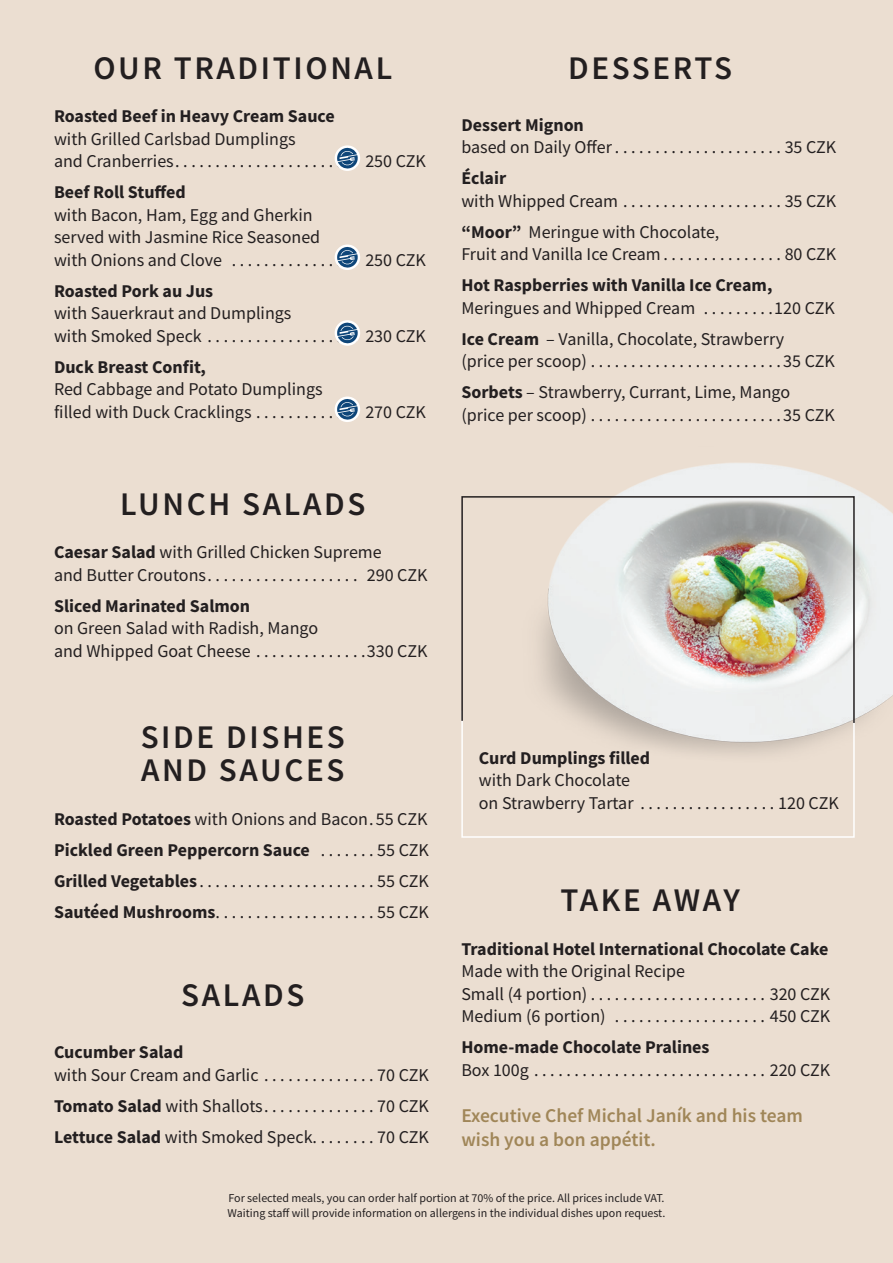
<style>
.page{position:relative;width:893px;height:1263px;background:#ebded1}
.page>*{position:absolute;margin:0;border:0;box-sizing:border-box;transform-origin:0 0}
.t1{font:600 33px/33px "Source Sans Pro";letter-spacing:.08em;color:#231f20}
.t2{font:600 19.5px/24px "Source Sans Pro";color:#a08658}
.t3{font:18px/22.5px "Source Sans Pro";color:#231f20}
.t4{font:700 18px "Source Sans Pro";color:#231f20}
.t5{font:12px "Source Sans Pro";color:#231f20}
.s1{font-weight:700}
.s2{font-weight:400}
</style>
<div class="page">
<img style="left:617px;top:463px;width:276px;height:262px">
<svg style="left:461px;top:724px;width:394px;height:114px"></svg>
<img style="left:461px;top:495px;width:394px;height:229px">
<div style="left:335px;top:145px;width:25px;height:26px;background:#fff;border-radius:50%"></div>
<svg style="left:336px;top:147px;width:23px;height:22px"></svg>
<div style="left:335px;top:244px;width:25px;height:26px;background:#fff;border-radius:50%"></div>
<svg style="left:336px;top:246px;width:23px;height:22px"></svg>
<div style="left:335px;top:320px;width:25px;height:26px;background:#fff;border-radius:50%"></div>
<svg style="left:336px;top:322px;width:23px;height:22px"></svg>
<div style="left:335px;top:396px;width:25px;height:26px;background:#fff;border-radius:50%"></div>
<svg style="left:336px;top:398px;width:23px;height:22px"></svg>
<p class="t1" style="left:93px;top:51px;width:300px">OUR TRADITIONAL</p>
<p class="t3" style="left:54px;top:105px;width:374px"><span class="s1">Roasted Beef in Heavy Cream Sauce<br></span>with Grilled Carlsbad Dumplings<br>and Cranberries . . . . . . . . . . . . . . . . . . . . . . . 250 CZK</p>
<p class="t3" style="left:54px;top:181px;width:374px"><span class="s1">Beef Roll Stuffed<br></span>with Bacon, Ham, Egg and Gherkin<br>served with Jasmine Rice Seasoned<br>with Onions and Clove . . . . . . . . . . . . . . . . 250 CZK</p>
<p class="t3" style="left:54px;top:279px;width:374px"><span class="s1">Roasted Pork au Jus<br></span>with Sauerkraut and Dumplings<br>with Smoked Speck . . . . . . . . . . . . . . . . . . . 230 CZK</p>
<p class="t3" style="left:54px;top:355px;width:374px"><span class="s1">Duck Breast Confit,<br></span>Red Cabbage and Potato Dumplings<br>filled with Duck Cracklings . . . . . . . . . . . . . 270 CZK</p>
<p class="t1" style="left:120px;top:487px;width:247px">LUNCH SALADS</p>
<p class="t3" style="left:54px;top:541px;width:375px"><span class="s1">Caesar Salad</span> with Grilled Chicken Supreme<br>and Butter Croutons . . . . . . . . . . . . . . . . . . . 290 CZK</p>
<p class="t3" style="left:54px;top:594px;width:375px"><span class="s1">Sliced Marinated Salmon<br></span>on Green Salad with Radish, Mango<br>and Whipped Goat Cheese . . . . . . . . . . . . . 330 CZK</p>
<p class="t1" style="left:141px;top:720px;width:206px">SIDE DISHES<br>AND SAUCES</p>
<p class="t3" style="left:54px;top:807px;width:375px"><span class="s1">Roasted Potatoes</span> with Onions and Bacon. 55 CZK</p>
<p class="t4" style="left:54px;top:837px;width:377px">Pickled Green Peppercorn Sauce <span class="s2">. . . . . . . 55 CZK</span></p>
<p class="t3" style="left:54px;top:869px;width:377px"><span class="s1">Grilled Vegetables</span> . . . . . . . . . . . . . . . . . . . . . . 55 CZK</p>
<p class="t3" style="left:54px;top:900px;width:377px"><span class="s1">Sautéed Mushrooms</span> . . . . . . . . . . . . . . . . . . . . 55 CZK</p>
<p class="t1" style="left:181px;top:978px;width:125px">SALADS</p>
<p class="t3" style="left:54px;top:1041px;width:377px"><span class="s1">Cucumber Salad<br></span>with Sour Cream and Garlic . . . . . . . . . . . . . 70 CZK</p>
<p class="t3" style="left:54px;top:1094px;width:377px"><span class="s1">Tomato Salad</span> with Shallots . . . . . . . . . . . . . . 70 CZK</p>
<p class="t3" style="left:54px;top:1125px;width:377px"><span class="s1">Lettuce Salad</span> with Smoked Speck . . . . . . . . 70 CZK</p>
<p class="t1" style="left:568px;top:51px;width:166px">DESSERTS</p>
<p class="t3" style="left:461px;top:113px;width:377px"><span class="s1">Dessert Mignon<br></span>based on Daily Offer . . . . . . . . . . . . . . . . . . . . . 35 CZK</p>
<p class="t3" style="left:461px;top:167px;width:377px"><span class="s1">Éclair<br></span>with Whipped Cream . . . . . . . . . . . . . . . . . . . 35 CZK</p>
<p class="t3" style="left:461px;top:220px;width:377px"><span class="s1">“Moor”</span> Meringue with Chocolate,<br>Fruit and Vanilla Ice Cream . . . . . . . . . . . . . . 80 CZK</p>
<p class="t3" style="left:461px;top:274px;width:375px"><span class="s1">Hot Raspberries with Vanilla Ice Cream,<br></span>Meringues and Whipped Cream . . . . . . . . 120 CZK</p>
<p class="t3" style="left:461px;top:327px;width:375px"><span class="s1">Ice Cream</span> – Vanilla, Chocolate, Strawberry<br>(price per scoop) . . . . . . . . . . . . . . . . . . . . . . . 35 CZK</p>
<p class="t3" style="left:461px;top:381px;width:375px"><span class="s1">Sorbets</span> – Strawberry, Currant, Lime, Mango (price per scoop) . . . . . . . . . . . . . . . . . . . . . . . 35 CZK</p>
<p class="t4" style="left:479px;top:745px;width:173px">Curd Dumplings filled</p>
<p class="t3" style="left:479px;top:769px;width:362px">with Dark Chocolate<br>on Strawberry Tartar . . . . . . . . . . . . . . . . . 120 CZK</p>
<p class="t1" style="left:560px;top:883px;width:181px">TAKE AWAY</p>
<p class="t4" style="left:461px;top:937px;width:369px">Traditional Hotel International Chocolate Cake</p>
<p class="t3" style="left:461px;top:960px;width:225px">Made with the Original Recipe</p>
<p class="t3" style="left:461px;top:982px;width:371px">Small (4 portion) . . . . . . . . . . . . . . . . . . . . . 320 CZK</p>
<p class="t3" style="left:461px;top:1005px;width:371px">Medium (6 portion) . . . . . . . . . . . . . . . . . . 450 CZK</p>
<p class="t4" style="left:461px;top:1035px;width:250px">Home-made Chocolate Pralines</p>
<p class="t3" style="left:461px;top:1058px;width:371px">Box 100g . . . . . . . . . . . . . . . . . . . . . . . . . . . . 220 CZK</p>
<p class="t2" style="left:461px;top:1103px;width:343px">Executive Chef Michal Janík and his team wish you a bon appétit.</p>
<p class="t5" style="left:228px;top:1190px;width:436px">For selected meals, you can order half portion at 70% of the price. All prices include VAT.</p>
<p class="t5" style="left:228px;top:1205px;width:438px">Waiting staff will provide information on allergens in the individual dishes upon request.</p>
</div>
